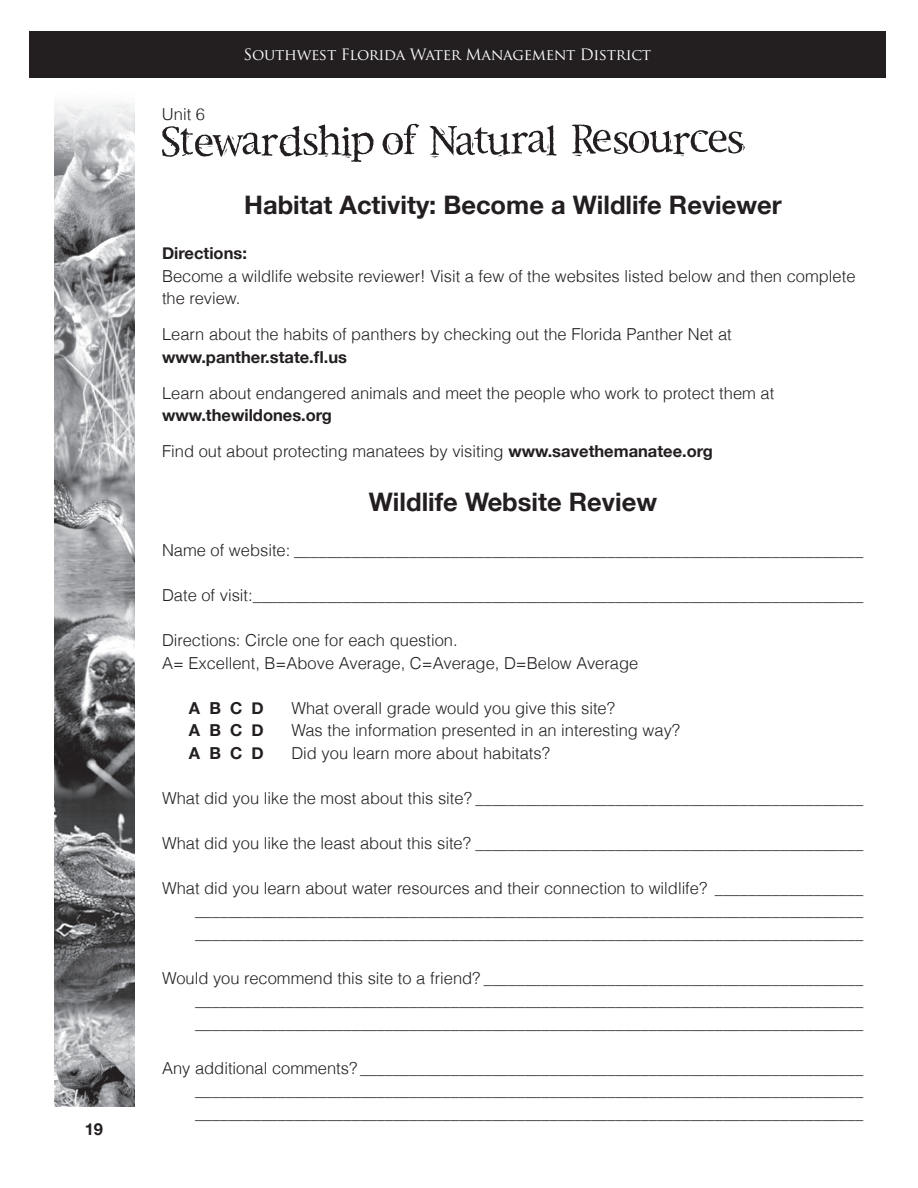
<style>
.page{position:relative;width:918px;height:1188px;background:#fff}
.page>*{position:absolute;margin:0;border:0;box-sizing:border-box;transform-origin:0 0}
.t1{font:700 25.5px "Helvetica Neue";color:#231f20}
.t2{font:300 16.5px/22.5px "Helvetica";color:#231f20;text-align:justify}
.t3{font:700 16.5px "Helvetica Neue";color:#231f20}
.t4{font:15.3px "Trajan Pro";letter-spacing:-.02em;color:#fff}
.s1{font-family:"Helvetica Neue";font-weight:700}
</style>
<div class="page">
<img style="left:54px;top:77px;width:81px;height:1030px">
<div style="left:29px;top:31px;width:856px;height:46px;background:#231f20"></div>
<svg style="left:162px;top:124px;width:212px;height:38px"></svg>
<svg style="left:382px;top:124px;width:37px;height:31px"></svg>
<svg style="left:430px;top:125px;width:127px;height:32px"></svg>
<svg style="left:572px;top:125px;width:173px;height:31px"></svg>
<p class="t3" style="left:85px;top:1119px;width:20px">19</p>
<p class="t2" style="left:162px;top:103px;width:45px">Unit 6</p>
<p class="t4" style="left:244px;top:45px;width:409px">Southwest Florida Water Management District</p>
<h1 class="t1" style="left:244px;top:189px;width:539px">Habitat Activity: Become a Wildlife Reviewer</h1>
<p class="t3" style="left:162px;top:243px;width:86px">Directions:</p>
<p class="t2" style="left:162px;top:265px;width:695px">Become a wildlife website reviewer! Visit a few of the websites listed below and then complete the review.</p>
<p class="t2" style="left:162px;top:323px;width:571px">Learn about the habits of panthers by checking out the Florida Panther Net at</p>
<p class="t3" style="left:162px;top:347px;width:187px">www.panther.state.fl.us</p>
<p class="t2" style="left:162px;top:382px;width:614px">Learn about endangered animals and meet the people who work to protect them at</p>
<p class="t3" style="left:162px;top:405px;width:171px">www.thewildones.org</p>
<p class="t2" style="left:162px;top:440px;width:552px">Find out about protecting manatees by visiting <span class="s1">www.savethemanatee.org</span></p>
<h1 class="t1" style="left:369px;top:486px;width:290px">Wildlife Website Review</h1>
<p class="t2" style="left:162px;top:539px;width:703px">Name of website: _____________________________________________________________________</p>
<p class="t2" style="left:162px;top:584px;width:703px">Date of visit:__________________________________________________________________________</p>
<p class="t2" style="left:162px;top:629px;width:478px">Directions: Circle one for each question.<br>A= Excellent, B=Above Average, C=Average, D=Below Average</p>
<p class="t3" style="left:189px;top:698px;width:76px">A B C D</p>
<p class="t2" style="left:291px;top:697px;width:325px">What overall grade would you give this site?</p>
<p class="t3" style="left:189px;top:720px;width:76px">A B C D</p>
<p class="t2" style="left:291px;top:719px;width:390px">Was the information presented in an interesting way?</p>
<p class="t3" style="left:189px;top:743px;width:76px">A B C D</p>
<p class="t2" style="left:291px;top:742px;width:260px">Did you learn more about habitats?</p>
<p class="t2" style="left:162px;top:787px;width:703px">What did you like the most about this site? _______________________________________________</p>
<p class="t2" style="left:162px;top:832px;width:703px">What did you like the least about this site? _______________________________________________</p>
<p class="t2" style="left:195px;top:877px;width:670px;text-indent:-33px">What did you learn about water resources and their connection to wildlife? __________________ _________________________________________________________________________________ _________________________________________________________________________________</p>
<p class="t2" style="left:195px;top:967px;width:670px;text-indent:-33px">Would you recommend this site to a friend? ______________________________________________ _________________________________________________________________________________ _________________________________________________________________________________</p>
<p class="t2" style="left:195px;top:1057px;width:670px;text-indent:-33px">Any additional comments? _____________________________________________________________ _________________________________________________________________________________ _________________________________________________________________________________</p>
</div>
